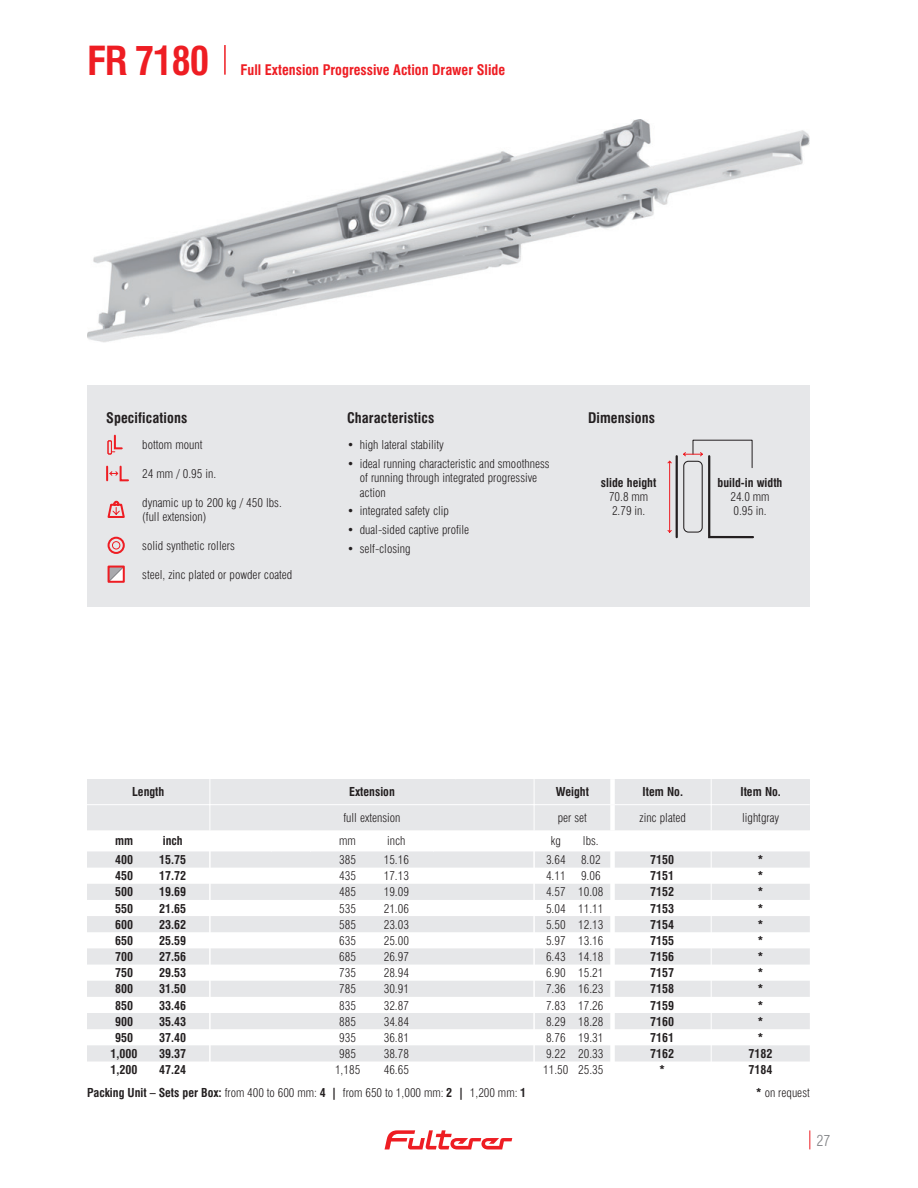
<style>
.page{position:relative;width:918px;height:1188px;background:#fff}
.page>*{position:absolute;margin:0;border:0;box-sizing:border-box;transform-origin:0 0}
.t1{font:700 condensed 39px "Swiss 721 BT";letter-spacing:-.03em;color:#ee1d23}
.t2{font:300 condensed 15px "Swiss 721 BT";color:#808285}
.t3{font:700 condensed 14.25px "Swiss 721 BT";color:#ee1d23}
.t4{font:700 condensed 14.25px "Swiss 721 BT";letter-spacing:.01em;color:#231f20}
.t5{font:300 condensed 12px/14.4px "Swiss 721 BT";color:#231f20}
.t6{font:700 condensed 12px "Swiss 721 BT";color:#231f20}
.s1{font-weight:700}
</style>
<div class="page">
<svg style="left:809px;top:1130px;width:1px;height:19px"></svg>
<svg style="left:385px;top:1130px;width:127px;height:19px"></svg>
<img style="left:87px;top:119px;width:723px;height:223px">
<hr style="left:224px;top:45px;width:2px;height:30px;background:#ee1d23">
<svg style="left:87px;top:779px;width:723px;height:283px"></svg>
<hr style="left:711px;top:804px;width:99px;height:1px;background:#fff">
<hr style="left:613px;top:804px;width:98px;height:1px;background:#fff">
<hr style="left:534px;top:804px;width:79px;height:1px;background:#fff">
<hr style="left:210px;top:804px;width:324px;height:1px;background:#fff">
<hr style="left:148px;top:804px;width:62px;height:1px;background:#fff">
<hr style="left:87px;top:804px;width:61px;height:1px;background:#fff">
<div style="left:87px;top:385px;width:723px;height:221px;background:#e6e7e9"></div>
<svg style="left:667px;top:440px;width:87px;height:99px"></svg>
<div style="left:108px;top:440px;width:4px;height:14px;border:1px solid #ee1d23"></div>
<svg style="left:111px;top:435px;width:12px;height:17px"></svg>
<svg style="left:106px;top:466px;width:23px;height:15px"></svg>
<svg style="left:108px;top:501px;width:17px;height:17px"></svg>
<div style="left:108px;top:537px;width:17px;height:17px;border:2px solid #ee1d23;border-radius:50%"></div>
<div style="left:112px;top:541px;width:8px;height:9px;border:1px solid #ee1d23;border-radius:50%"></div>
<svg style="left:111px;top:569px;width:11px;height:11px"></svg>
<div style="left:108px;top:566px;width:17px;height:17px;border:2px solid #ee1d23"></div>
<h1 class="t1" style="left:87px;top:37px;width:124px">FR 7180</h1>
<p class="t3" style="left:241px;top:61px;width:266px">Full Extension Progressive Action Drawer Slide</p>
<p class="t4" style="left:106px;top:410px;width:83px">Specifications</p>
<p class="t5" style="left:142px;top:438px;width:62px">bottom mount</p>
<p class="t5" style="left:142px;top:466px;width:76px">24 mm / 0.95 in.</p>
<p class="t5" style="left:142px;top:495px;width:141px">dynamic up to 200 kg / 450 lbs. (full extension)</p>
<p class="t5" style="left:142px;top:538px;width:94px">solid synthetic rollers</p>
<p class="t5" style="left:142px;top:567px;width:152px">steel, zinc plated or powder coated</p>
<p class="t4" style="left:347px;top:410px;width:89px">Characteristics</p>
<p class="t5" style="left:347px;top:438px;width:98px">• high lateral stability</p>
<p class="t5" style="left:360px;top:456px;width:191px;text-indent:-13px">• ideal running characteristic and smoothness of running through integrated progressive action</p>
<p class="t5" style="left:347px;top:504px;width:103px">• integrated safety clip</p>
<p class="t5" style="left:347px;top:522px;width:124px">• dual-sided captive profile</p>
<p class="t5" style="left:347px;top:541px;width:65px">• self-closing</p>
<p class="t4" style="left:588px;top:410px;width:68px">Dimensions</p>
<p class="t6" style="left:601px;top:475px;width:57px">slide height</p>
<p class="t5" style="left:609px;top:490px;width:41px">70.8 mm<br>2.79 in.</p>
<p class="t6" style="left:718px;top:475px;width:66px">build-in width</p>
<p class="t5" style="left:730px;top:490px;width:41px">24.0 mm<br>0.95 in.</p>
<p class="t6" style="left:132px;top:785px;width:34px">Length</p>
<p class="t6" style="left:349px;top:785px;width:47px">Extension</p>
<p class="t6" style="left:556px;top:785px;width:35px">Weight</p>
<p class="t6" style="left:643px;top:785px;width:42px">Item No.</p>
<p class="t6" style="left:740px;top:785px;width:42px">Item No.</p>
<p class="t5" style="left:343px;top:811px;width:59px">full extension</p>
<p class="t5" style="left:558px;top:811px;width:31px">per set</p>
<p class="t5" style="left:640px;top:811px;width:48px">zinc plated</p>
<p class="t5" style="left:742px;top:811px;width:39px">lightgray</p>
<p class="t6" style="left:115px;top:834px;width:20px">mm</p>
<p class="t6" style="left:163px;top:834px;width:21px">inch</p>
<p class="t5" style="left:339px;top:834px;width:18px">mm</p>
<p class="t5" style="left:387px;top:834px;width:20px">inch</p>
<p class="t5" style="left:551px;top:834px;width:11px">kg</p>
<p class="t5" style="left:583px;top:834px;width:17px">lbs.</p>
<p class="t6" style="left:115px;top:853px;width:19px">400</p>
<p class="t6" style="left:159px;top:853px;width:28px">15.75</p>
<p class="t5" style="left:339px;top:853px;width:18px">385</p>
<p class="t5" style="left:384px;top:853px;width:27px">15.16</p>
<p class="t5" style="left:546px;top:853px;width:21px">3.64</p>
<p class="t5" style="left:581px;top:853px;width:21px">8.02</p>
<p class="t6" style="left:115px;top:869px;width:19px">450</p>
<p class="t6" style="left:159px;top:869px;width:28px">17.72</p>
<p class="t5" style="left:339px;top:869px;width:18px">435</p>
<p class="t5" style="left:384px;top:869px;width:27px">17.13</p>
<p class="t5" style="left:546px;top:869px;width:21px">4.11</p>
<p class="t5" style="left:581px;top:869px;width:21px">9.06</p>
<p class="t6" style="left:115px;top:885px;width:19px">500</p>
<p class="t6" style="left:159px;top:885px;width:28px">19.69</p>
<p class="t5" style="left:339px;top:885px;width:18px">485</p>
<p class="t5" style="left:384px;top:885px;width:27px">19.09</p>
<p class="t5" style="left:546px;top:885px;width:59px">4.57 10.08</p>
<p class="t6" style="left:115px;top:901px;width:19px">550</p>
<p class="t6" style="left:159px;top:901px;width:28px">21.65</p>
<p class="t5" style="left:339px;top:901px;width:18px">535</p>
<p class="t5" style="left:384px;top:901px;width:27px">21.06</p>
<p class="t5" style="left:546px;top:901px;width:59px">5.04 11.11</p>
<p class="t6" style="left:115px;top:917px;width:19px">600</p>
<p class="t6" style="left:159px;top:917px;width:28px">23.62</p>
<p class="t5" style="left:339px;top:917px;width:18px">585</p>
<p class="t5" style="left:384px;top:917px;width:27px">23.03</p>
<p class="t5" style="left:546px;top:917px;width:59px">5.50 12.13</p>
<p class="t6" style="left:115px;top:933px;width:19px">650</p>
<p class="t6" style="left:159px;top:933px;width:28px">25.59</p>
<p class="t5" style="left:339px;top:933px;width:18px">635</p>
<p class="t5" style="left:384px;top:933px;width:27px">25.00</p>
<p class="t5" style="left:546px;top:933px;width:59px">5.97 13.16</p>
<p class="t6" style="left:115px;top:949px;width:19px">700</p>
<p class="t6" style="left:159px;top:949px;width:28px">27.56</p>
<p class="t5" style="left:339px;top:949px;width:18px">685</p>
<p class="t5" style="left:384px;top:949px;width:27px">26.97</p>
<p class="t5" style="left:546px;top:949px;width:59px">6.43 14.18</p>
<p class="t6" style="left:115px;top:966px;width:19px">750</p>
<p class="t6" style="left:159px;top:966px;width:28px">29.53</p>
<p class="t5" style="left:339px;top:966px;width:18px">735</p>
<p class="t5" style="left:384px;top:966px;width:27px">28.94</p>
<p class="t5" style="left:546px;top:966px;width:59px">6.90 15.21</p>
<p class="t6" style="left:115px;top:982px;width:19px">800</p>
<p class="t6" style="left:159px;top:982px;width:28px">31.50</p>
<p class="t5" style="left:339px;top:982px;width:18px">785</p>
<p class="t5" style="left:384px;top:982px;width:27px">30.91</p>
<p class="t5" style="left:546px;top:982px;width:59px">7.36 16.23</p>
<p class="t6" style="left:115px;top:998px;width:19px">850</p>
<p class="t6" style="left:159px;top:998px;width:28px">33.46</p>
<p class="t5" style="left:339px;top:998px;width:18px">835</p>
<p class="t5" style="left:384px;top:998px;width:27px">32.87</p>
<p class="t5" style="left:546px;top:998px;width:59px">7.83 17.26</p>
<p class="t6" style="left:115px;top:1014px;width:19px">900</p>
<p class="t6" style="left:159px;top:1014px;width:28px">35.43</p>
<p class="t5" style="left:339px;top:1014px;width:18px">885</p>
<p class="t5" style="left:384px;top:1014px;width:27px">34.84</p>
<p class="t5" style="left:546px;top:1014px;width:59px">8.29 18.28</p>
<p class="t6" style="left:115px;top:1030px;width:19px">950</p>
<p class="t6" style="left:159px;top:1030px;width:28px">37.40</p>
<p class="t5" style="left:339px;top:1030px;width:18px">935</p>
<p class="t5" style="left:384px;top:1030px;width:27px">36.81</p>
<p class="t5" style="left:546px;top:1030px;width:59px">8.76 19.31</p>
<p class="t6" style="left:111px;top:1046px;width:28px">1,000</p>
<p class="t6" style="left:159px;top:1046px;width:28px">39.37</p>
<p class="t5" style="left:339px;top:1046px;width:18px">985</p>
<p class="t5" style="left:384px;top:1046px;width:27px">38.78</p>
<p class="t5" style="left:546px;top:1046px;width:59px">9.22 20.33</p>
<p class="t6" style="left:111px;top:1063px;width:28px">1,200</p>
<p class="t6" style="left:159px;top:1063px;width:28px">47.24</p>
<p class="t5" style="left:335px;top:1063px;width:27px">1,185</p>
<p class="t5" style="left:384px;top:1063px;width:27px">46.65</p>
<p class="t5" style="left:543px;top:1063px;width:62px">11.50 25.35</p>
<p class="t5" style="left:87px;top:1086px;width:441px"><span class="s1">Packing Unit – Sets per Box:</span> from 400 to 600 mm: <span class="s1">4 |</span> from 650 to 1,000 mm: <span class="s1">2 |</span> 1,200 mm: <span class="s1">1</span></p>
<p class="t6" style="left:650px;top:853px;width:25px">7150</p>
<p class="t6" style="left:758px;top:853px;width:7px">*</p>
<p class="t6" style="left:650px;top:869px;width:25px">7151</p>
<p class="t6" style="left:758px;top:869px;width:7px">*</p>
<p class="t6" style="left:650px;top:885px;width:25px">7152</p>
<p class="t6" style="left:758px;top:885px;width:7px">*</p>
<p class="t6" style="left:650px;top:901px;width:25px">7153</p>
<p class="t6" style="left:758px;top:901px;width:7px">*</p>
<p class="t6" style="left:650px;top:917px;width:25px">7154</p>
<p class="t6" style="left:758px;top:917px;width:7px">*</p>
<p class="t6" style="left:650px;top:933px;width:25px">7155</p>
<p class="t6" style="left:758px;top:933px;width:7px">*</p>
<p class="t6" style="left:650px;top:949px;width:25px">7156</p>
<p class="t6" style="left:758px;top:949px;width:7px">*</p>
<p class="t6" style="left:650px;top:966px;width:25px">7157</p>
<p class="t6" style="left:758px;top:966px;width:7px">*</p>
<p class="t6" style="left:650px;top:982px;width:25px">7158</p>
<p class="t6" style="left:758px;top:982px;width:7px">*</p>
<p class="t6" style="left:650px;top:998px;width:25px">7159</p>
<p class="t6" style="left:758px;top:998px;width:7px">*</p>
<p class="t6" style="left:650px;top:1014px;width:25px">7160</p>
<p class="t6" style="left:758px;top:1014px;width:7px">*</p>
<p class="t6" style="left:650px;top:1030px;width:25px">7161</p>
<p class="t6" style="left:758px;top:1030px;width:7px">*</p>
<p class="t6" style="left:650px;top:1046px;width:25px">7162</p>
<p class="t6" style="left:749px;top:1046px;width:25px">7182</p>
<p class="t6" style="left:659px;top:1063px;width:7px">*</p>
<p class="t5" style="left:756px;top:1058px;width:55px;line-height:23.2px;text-indent:-7px"><span class="s1">7184<br>*</span> on request</p>
<p class="t2" style="left:816px;top:1131px;width:16px">27</p>
</div>
